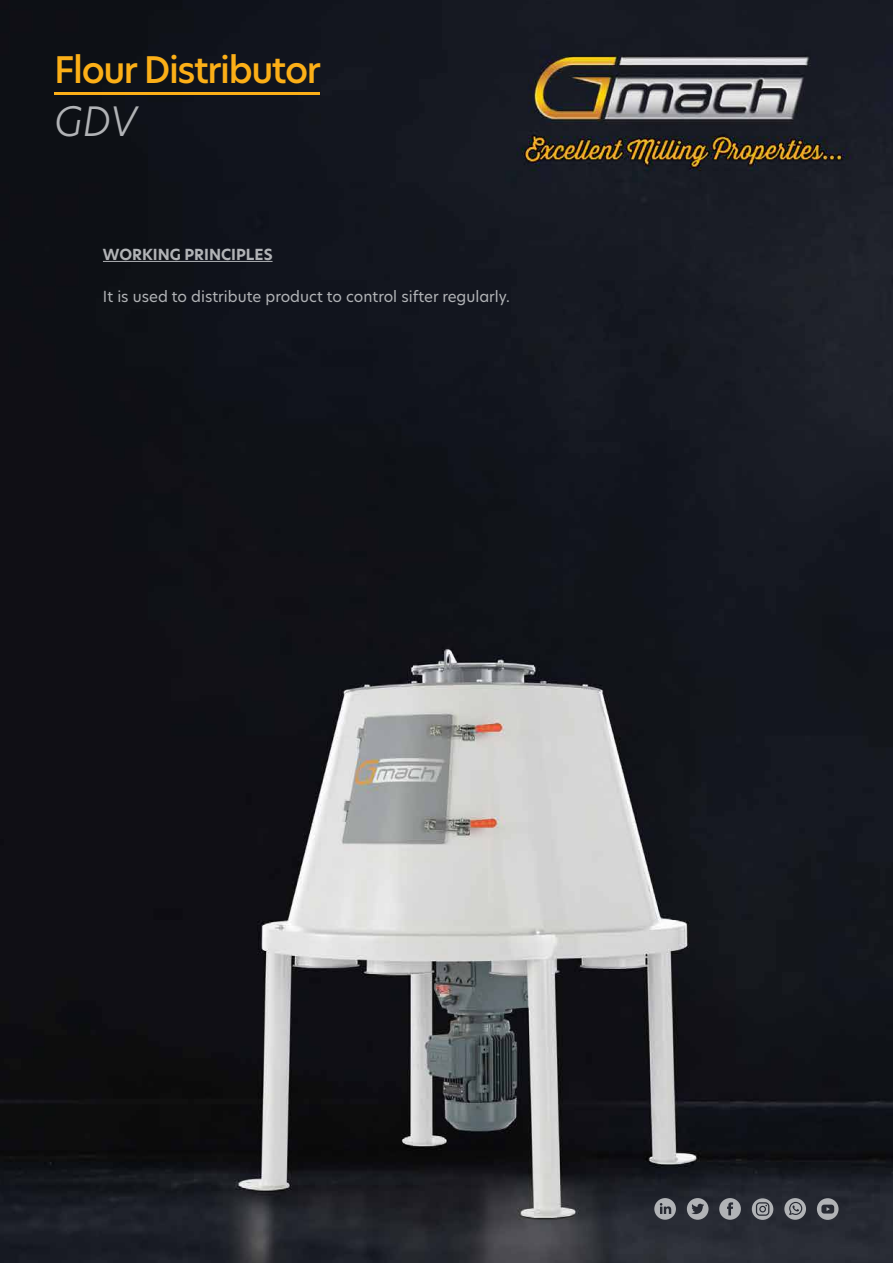
<style>
.page{position:relative;width:893px;height:1263px;background:#fff}
.page>*{position:absolute;margin:0;border:0;box-sizing:border-box;transform-origin:0 0}
.t1{font:italic 300 39.75px "Hero New";color:#b1b3b6}
.t2{font:500 36px "Hero New";letter-spacing:-.04em;color:#fcaf17}
.t3{font:15px "Hero New";color:#b1b3b6}
.t4{font:700 15px "Hero New";color:#b1b3b6}
</style>
<div class="page">
<img style="left:0;top:0;width:893px;height:1263px">
<hr style="left:103px;top:261px;width:170px;height:1px;background:#b1b3b6">
<hr style="left:54px;top:92px;width:266px;height:3px;background:#fcaf17">
<svg style="left:687px;top:1198px;width:21px;height:22px"></svg>
<svg style="left:719px;top:1198px;width:22px;height:22px"></svg>
<svg style="left:784px;top:1198px;width:22px;height:22px"></svg>
<svg style="left:817px;top:1198px;width:21px;height:22px"></svg>
<svg style="left:752px;top:1198px;width:21px;height:22px"></svg>
<svg style="left:654px;top:1198px;width:22px;height:22px"></svg>
<h2 class="t2" style="left:54px;top:45px;width:268px">Flour Distributor</h2>
<h1 class="t1" style="left:54px;top:94px;width:84px">GDV</h1>
<p class="t4" style="left:103px;top:244px;width:171px">WORKING PRINCIPLES</p>
<p class="t3" style="left:103px;top:286px;width:409px">It is used to distribute product to control sifter regularly.</p>
</div>
